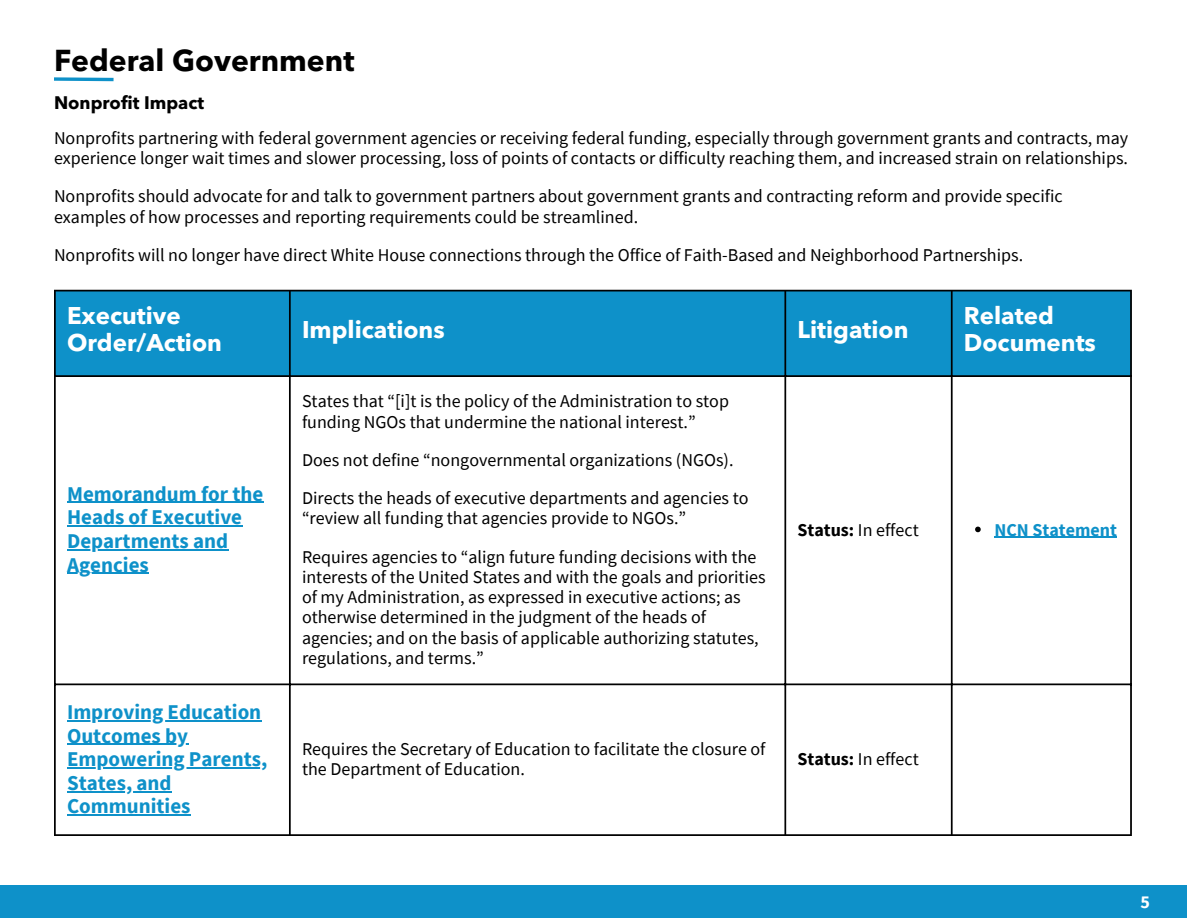
<style>
.page{position:relative;width:1188px;height:918px;background:#fff}
.page>*{position:absolute;margin:0;border:0;box-sizing:border-box;transform-origin:0 0}
.t1{font:700 30px "Avenir Next LT Pro";color:#000}
.t2{font:700 24px/27px "Avenir Next LT Pro";color:#fff}
.t3{font:700 21px/23.7px "Source Sans Pro";color:#0e91c9}
.t4{font:18px/20.2px "Source Sans Pro";color:#000}
.t5{font:700 18px "Avenir Next LT Pro";color:#000}
.t6{font:700 18px "Source Sans Pro";color:#0e91c9}
.t7{font:700 18px "Source Sans Pro";color:#fff}
.s1{font-weight:700}
</style>
<div class="page">
<div style="left:56px;top:291px;width:1074px;height:84px;background:#0e91c9"></div>
<hr style="left:67px;top:502px;width:196px;height:1px;background:#0e91c9">
<hr style="left:67px;top:525px;width:175px;height:2px;background:#0e91c9">
<hr style="left:67px;top:549px;width:161px;height:1px;background:#0e91c9">
<hr style="left:67px;top:573px;width:82px;height:1px;background:#0e91c9">
<svg style="left:975px;top:527px;width:6px;height:5px"></svg>
<hr style="left:994px;top:537px;width:123px;height:1px;background:#0e91c9">
<hr style="left:67px;top:720px;width:194px;height:1px;background:#0e91c9">
<hr style="left:67px;top:744px;width:121px;height:1px;background:#0e91c9">
<hr style="left:67px;top:767px;width:200px;height:1px;background:#0e91c9">
<hr style="left:67px;top:791px;width:105px;height:1px;background:#0e91c9">
<hr style="left:67px;top:815px;width:124px;height:1px;background:#0e91c9">
<hr style="left:54px;top:291px;width:2px;height:543px;background:#000">
<hr style="left:289px;top:291px;width:2px;height:543px;background:#000">
<hr style="left:784px;top:291px;width:2px;height:543px;background:#000">
<hr style="left:951px;top:291px;width:2px;height:543px;background:#000">
<hr style="left:1130px;top:291px;width:2px;height:543px;background:#000">
<hr style="left:54px;top:290px;width:1078px;height:1px;background:#000">
<hr style="left:54px;top:375px;width:1078px;height:2px;background:#000">
<hr style="left:54px;top:683px;width:1078px;height:2px;background:#000">
<hr style="left:54px;top:834px;width:1078px;height:2px;background:#000">
<svg style="left:54px;top:77px;width:60px;height:5px"></svg>
<div style="left:0;top:885px;width:1187px;height:33px;background:#0e91c9"></div>
<p class="t1" style="left:54px;top:48px;width:302px">Federal Government</p>
<p class="t5" style="left:54px;top:96px;width:152px">Nonprofit Impact</p>
<p class="t4" style="left:54px;top:127px;width:1076px">Nonprofits partnering with federal government agencies or receiving federal funding, especially through government grants and contracts, may experience longer wait times and slower processing, loss of points of contacts or difficulty reaching them, and increased strain on relationships.</p>
<p class="t4" style="left:54px;top:186px;width:1010px">Nonprofits should advocate for and talk to government partners about government grants and contracting reform and provide specific examples of how processes and reporting requirements could be streamlined.</p>
<p class="t4" style="left:54px;top:244px;width:971px">Nonprofits will no longer have direct White House connections through the Office of Faith-Based and Neighborhood Partnerships.</p>
<h1 class="t2" style="left:67px;top:304px;width:157px">Executive<br>Order/Action</h1>
<p class="t3" style="left:67px;top:481px;width:198px">Memorandum for the<br>Heads of Executive</p>
<p class="t3" style="left:67px;top:529px;width:163px">Departments and</p>
<p class="t3" style="left:67px;top:552px;width:83px">Agencies</p>
<p class="t3" style="left:67px;top:700px;width:196px">Improving Education</p>
<p class="t3" style="left:67px;top:723px;width:123px">Outcomes by</p>
<p class="t3" style="left:67px;top:747px;width:202px">Empowering Parents,</p>
<p class="t3" style="left:67px;top:771px;width:125px">States, and<br>Communities</p>
<h2 class="t2" style="left:302px;top:318px;width:144px">Implications</h2>
<p class="t2" style="left:797px;top:318px;width:113px">Litigation</p>
<p class="t2" style="left:964px;top:304px;width:134px">Related<br>Documents</p>
<p class="t4" style="left:302px;top:391px;width:429px">States that “[i]t is the policy of the Administration to stop funding NGOs that undermine the national interest.”</p>
<p class="t4" style="left:302px;top:449px;width:433px">Does not define “nongovernmental organizations (NGOs).</p>
<p class="t4" style="left:302px;top:488px;width:448px">Directs the heads of executive departments and agencies to “review all funding that agencies provide to NGOs.”</p>
<p class="t4" style="left:302px;top:546px;width:465px">Requires agencies to “align future funding decisions with the interests of the United States and with the goals and priorities of my Administration, as expressed in executive actions; as otherwise determined in the judgment of the heads of agencies; and on the basis of applicable authorizing statutes, regulations, and terms.”</p>
<p class="t4" style="left:797px;top:519px;width:123px"><span class="s1">Status:</span> In effect</p>
<p class="t6" style="left:994px;top:518px;width:124px">NCN Statement</p>
<p class="t4" style="left:302px;top:738px;width:465px">Requires the Secretary of Education to facilitate the closure of the Department of Education.</p>
<p class="t4" style="left:797px;top:749px;width:123px"><span class="s1">Status:</span> In effect</p>
<p class="t7" style="left:1141px;top:890px;width:11px">5</p>
</div>
